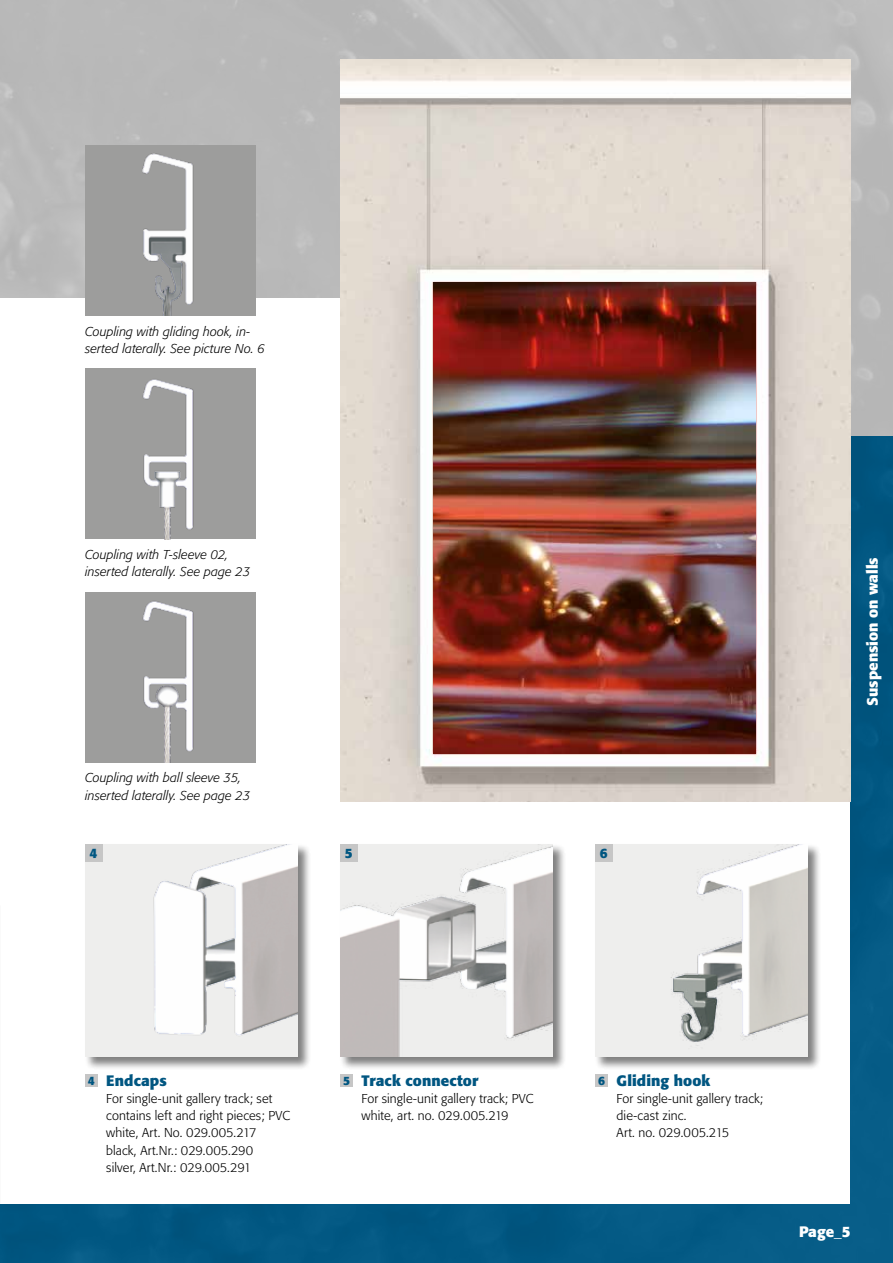
<style>
.page{position:relative;width:893px;height:1263px;background:#fff}
.page>*{position:absolute;margin:0;border:0;box-sizing:border-box;transform-origin:0 0}
.t1{font:700 15px "Formata";letter-spacing:.005em;color:#005681}
.t2{font:700 15px "Formata";color:#fff}
.t3{font:700 13.5px "Formata";color:#005681}
.t4{font:300 12.75px/17.2px "Formata";letter-spacing:.01em;color:#000}
.t5{font:italic 300 12.75px/17.2px "Formata";letter-spacing:.01em;color:#000}
.s1{font-size:12px}
</style>
<div class="page">
<img style="left:0;top:0;width:893px;height:1263px">
<div style="left:0;top:298px;width:850px;height:905px;background:#fff"></div>
<img style="left:340px;top:60px;width:510px;height:741px">
<img style="left:85px;top:369px;width:170px;height:170px">
<img style="left:85px;top:592px;width:170px;height:170px">
<img style="left:85px;top:146px;width:170px;height:170px">
<div style="left:84px;top:843px;width:227px;height:227px;background:#000;opacity:.5"></div>
<img style="left:85px;top:844px;width:213px;height:213px">
<div style="left:339px;top:843px;width:227px;height:227px;background:#000;opacity:.5"></div>
<img style="left:340px;top:844px;width:213px;height:213px">
<div style="left:594px;top:843px;width:228px;height:227px;background:#000;opacity:.5"></div>
<img style="left:595px;top:844px;width:213px;height:213px">
<img style="left:434px;top:282px;width:321px;height:471px">
<div style="left:85px;top:844px;width:17px;height:17px;background:#c6c6c6"></div>
<div style="left:340px;top:844px;width:17px;height:17px;background:#c6c6c6"></div>
<div style="left:595px;top:844px;width:17px;height:17px;background:#c6c6c6"></div>
<div style="left:85px;top:1074px;width:13px;height:13px;background:#c6c6c6"></div>
<div style="left:340px;top:1074px;width:13px;height:13px;background:#c6c6c6"></div>
<div style="left:595px;top:1074px;width:13px;height:13px;background:#c6c6c6"></div>
<p class="t5" style="left:85px;top:323px;width:182px">Coupling with gliding hook, in&shy;serted laterally. See picture No. 6</p>
<p class="t5" style="left:85px;top:546px;width:167px">Coupling with T-sleeve 02, inserted laterally. See page 23</p>
<p class="t5" style="left:85px;top:769px;width:167px">Coupling with ball sleeve 35, inserted laterally. See page 23</p>
<p class="t3" style="left:90px;top:845px;width:9px">4</p>
<p class="t3" style="left:345px;top:845px;width:9px">5</p>
<p class="t3" style="left:600px;top:845px;width:9px">6</p>
<p class="t2" style="left:863px;top:706px;width:150px;rotate:-90deg">Suspension on walls</p>
<p class="t1" style="left:88px;top:1071px;width:80px"><span class="s1">4</span> Endcaps</p>
<p class="t4" style="left:106px;top:1090px;width:185px">For single-unit gallery track; set contains left and right pieces; PVC white, Art. No. 029.005.217 black, Art.Nr.: 029.005.290<br>silver, Art.Nr.: 029.005.291</p>
<p class="t1" style="left:343px;top:1071px;width:137px"><span class="s1">5</span> Track connector</p>
<p class="t4" style="left:361px;top:1090px;width:174px">For single-unit gallery track; PVC white, art. no. 029.005.219</p>
<p class="t1" style="left:598px;top:1071px;width:114px"><span class="s1">6</span> Gliding hook</p>
<p class="t4" style="left:617px;top:1090px;width:148px">For single-unit gallery track; die-cast zinc.<br>Art. no. 029.005.215</p>
<p class="t2" style="left:799px;top:1222px;width:53px">Page_5</p>
</div>
